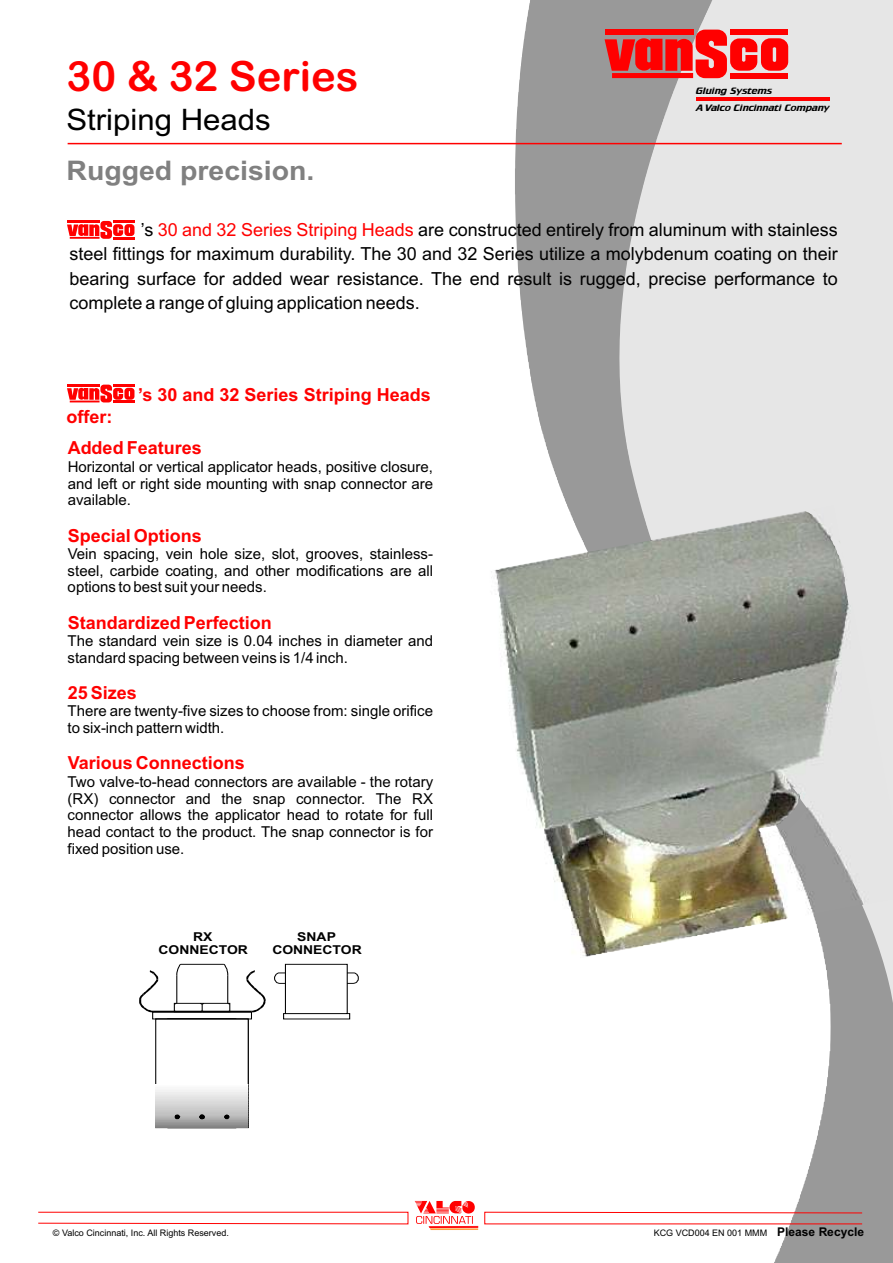
<style>
.page{position:relative;width:893px;height:1263px;background:#fff}
.page>*{position:absolute;margin:0;border:0;box-sizing:border-box;transform-origin:0 0}
.t1{font:41.7px "Arial Rounded MT Bold";color:#f00}
.t2{font:29.55px "Arial";color:#000;scale:1.05 1}
.t3{font:700 27px "Arial";color:#808080;scale:1.05 1}
.t4{font:18px/24.2px "Arial";color:#000;text-align:justify}
.t5{font:700 18px "Arial";color:#f00}
.t6{font:15px/16.8px "Arial";color:#000;text-align:justify}
.t7{font:700 12.3px/13.4px "Arial";color:#000;text-align:center;scale:1.14 1}
.t8{font:9px "Arial";color:#000}
.t9{font:8.1px/16.5px "Crillee";color:#000;scale:1.22 1}
.s1{color:#f00}
.s2{font-weight:700;font-size:12px}
</style>
<div class="page">
<svg style="left:473px;top:0;width:420px;height:1230px"></svg>
<img style="left:559px;top:378px;width:334px;height:885px">
<img style="left:487px;top:0;width:333px;height:506px">
<svg style="left:415px;top:1201px;width:60px;height:23px"></svg>
<img style="left:429px;top:1226px;width:49px;height:4px">
<svg style="left:484px;top:1212px;width:378px;height:12px"></svg>
<svg style="left:38px;top:1212px;width:370px;height:12px"></svg>
<hr style="left:68px;top:143px;width:774px;height:1px;background:#f00">
<svg style="left:605px;top:30px;width:183px;height:48px;background:#ec3939"></svg>
<div style="left:731px;top:74px;width:57px;height:5px;background:#f00"></div>
<hr style="left:696px;top:97px;width:134px;height:3px;background:#f00">
<div style="left:731px;top:29px;width:57px;height:6px;background:#f00"></div>
<svg style="left:67px;top:221px;width:68px;height:18px"></svg>
<hr style="left:113px;top:237px;width:21px;height:2px;background:#f00">
<hr style="left:113px;top:221px;width:21px;height:2px;background:#f00">
<svg style="left:274px;top:972px;width:11px;height:12px"></svg>
<svg style="left:347px;top:972px;width:12px;height:12px"></svg>
<div style="left:285px;top:964px;width:62px;height:50px;border:1px solid #000"></div>
<hr style="left:156px;top:1127px;width:92px;height:1px;background:#808080">
<hr style="left:156px;top:1126px;width:92px;height:1px;background:#878787">
<hr style="left:156px;top:1125px;width:92px;height:1px;background:#8c8c8c">
<hr style="left:156px;top:1124px;width:92px;height:1px;background:#919191">
<hr style="left:156px;top:1123px;width:92px;height:1px;background:#969696">
<hr style="left:156px;top:1122px;width:92px;height:1px;background:#9c9c9c">
<hr style="left:156px;top:1121px;width:92px;height:1px;background:#a1a1a1">
<hr style="left:156px;top:1120px;width:92px;height:1px;background:#a6a6a6">
<hr style="left:156px;top:1119px;width:92px;height:1px;background:#ababab">
<hr style="left:156px;top:1118px;width:92px;height:1px;background:#b0b0b0">
<hr style="left:156px;top:1117px;width:92px;height:1px;background:#b5b5b5">
<hr style="left:156px;top:1116px;width:92px;height:1px;background:#bdbdbd">
<hr style="left:156px;top:1115px;width:92px;height:1px;background:#bfbfbf">
<hr style="left:156px;top:1114px;width:92px;height:1px;background:#c2c2c2">
<hr style="left:156px;top:1113px;width:92px;height:1px;background:#c2c2c2">
<hr style="left:156px;top:1112px;width:92px;height:1px;background:#c4c4c4">
<hr style="left:156px;top:1111px;width:92px;height:1px;background:#c7c7c7">
<hr style="left:156px;top:1110px;width:92px;height:1px;background:#c9c9c9">
<hr style="left:156px;top:1109px;width:92px;height:1px;background:#ccc">
<hr style="left:156px;top:1108px;width:92px;height:1px;background:#ccc">
<hr style="left:156px;top:1107px;width:92px;height:1px;background:#d1d1d1">
<hr style="left:156px;top:1106px;width:92px;height:1px;background:#d1d1d1">
<hr style="left:156px;top:1105px;width:92px;height:1px;background:#d4d4d4">
<hr style="left:156px;top:1104px;width:92px;height:1px;background:#d6d6d6">
<hr style="left:156px;top:1103px;width:92px;height:1px;background:#d9d9d9">
<hr style="left:156px;top:1102px;width:92px;height:1px;background:#d9d9d9">
<hr style="left:156px;top:1101px;width:92px;height:1px;background:#dbdbdb">
<hr style="left:156px;top:1100px;width:92px;height:1px;background:#dedede">
<hr style="left:156px;top:1099px;width:92px;height:1px;background:#e0e0e0">
<hr style="left:156px;top:1098px;width:92px;height:1px;background:#e3e3e3">
<hr style="left:156px;top:1097px;width:92px;height:1px;background:#e6e6e6">
<hr style="left:156px;top:1096px;width:92px;height:1px;background:#e8e8e8">
<hr style="left:156px;top:1095px;width:92px;height:1px;background:#e8e8e8">
<hr style="left:156px;top:1094px;width:92px;height:1px;background:#ebebeb">
<hr style="left:156px;top:1093px;width:92px;height:1px;background:#ededed">
<hr style="left:156px;top:1092px;width:92px;height:1px;background:#ededed">
<hr style="left:156px;top:1091px;width:92px;height:1px;background:#f2f2f2">
<hr style="left:156px;top:1090px;width:92px;height:1px;background:#f2f2f2">
<hr style="left:156px;top:1089px;width:92px;height:1px;background:#f5f5f5">
<hr style="left:156px;top:1088px;width:92px;height:1px;background:#f7f7f7">
<hr style="left:156px;top:1087px;width:92px;height:1px;background:#fafafa">
<hr style="left:156px;top:1086px;width:92px;height:1px;background:#fafafa">
<svg style="left:224px;top:1115px;width:5px;height:4px"></svg>
<svg style="left:175px;top:1115px;width:5px;height:4px"></svg>
<svg style="left:200px;top:1115px;width:4px;height:4px"></svg>
<div style="left:152px;top:1012px;width:100px;height:7px;border:1px solid #000"></div>
<svg style="left:139px;top:964px;width:127px;height:48px"></svg>
<svg style="left:67px;top:385px;width:68px;height:17px"></svg>
<hr style="left:113px;top:401px;width:21px;height:2px;background:#f00">
<hr style="left:113px;top:385px;width:21px;height:2px;background:#f00">
<img style="left:482px;top:506px;width:411px;height:457px">
<h1 class="t1" style="left:67px;top:60px;width:293px">30 &amp; 32 Series</h1>
<h2 class="t2" style="left:66px;top:109px;width:196px">Striping Heads</h2>
<h3 class="t3" style="left:66px;top:160px;width:238px">Rugged precision.</h3>
<p class="t9" style="left:696px;top:83px;width:111px">Gluing Systems<br>A Valco Cincinnati Company</p>
<p class="t4" style="left:70px;top:220px;width:770px;text-indent:71px">’s <span class="s1">30 and 32 Series Striping Heads</span> are constructed entirely from aluminum with stainless steel fittings for maximum durability. The 30 and 32 Series utilize a molybdenum coating on their bearing surface for added wear resistance. The end result is rugged, precise performance to complete a range of gluing application needs.</p>
<p class="t5" style="left:67px;top:410px;width:47px">offer:</p>
<p class="t5" style="left:138px;top:388px;width:294px">’s 30 and 32 Series Striping Heads</p>
<p class="t5" style="left:68px;top:441px;width:136px">Added Features</p>
<p class="t6" style="left:68px;top:459px;width:367px">Horizontal or vertical applicator heads, positive closure, and left or right side mounting with snap connector are available.</p>
<p class="t5" style="left:68px;top:528px;width:136px">Special Options</p>
<p class="t6" style="left:68px;top:547px;width:367px">Vein spacing, vein hole size, slot, grooves, stainless&shy;steel, carbide coating, and other modifications are all options to best suit your needs.</p>
<p class="t6" style="left:68px;top:634px;width:367px">The standard vein size is 0.04 inches in diameter and standard spacing between veins is 1/4 inch.</p>
<p class="t6" style="left:68px;top:704px;width:367px">There are twenty-five sizes to choose from: single orifice to six-inch pattern width.</p>
<p class="t6" style="left:68px;top:774px;width:367px">Two valve-to-head connectors are available - the rotary (RX) connector and the snap connector. The RX connector allows the applicator head to rotate for full head contact to the product. The snap connector is for fixed position use.</p>
<p class="t5" style="left:68px;top:615px;width:206px">Standardized Perfection</p>
<p class="t5" style="left:68px;top:686px;width:71px">25 Sizes</p>
<p class="t5" style="left:68px;top:756px;width:179px">Various Connections</p>
<p class="t7" style="left:159px;top:931px;width:80px">RX<br>CONNECTOR</p>
<p class="t7" style="left:272px;top:931px;width:80px">SNAP<br>CONNECTOR</p>
<p class="t8" style="left:53px;top:1229px;width:178px">© Valco Cincinnati, Inc. All Rights Reserved.</p>
<p class="t8" style="left:654px;top:1229px;width:212px">KCG VCD004 EN 001 MMM <span class="s2">Please Recycle</span></p>
</div>
